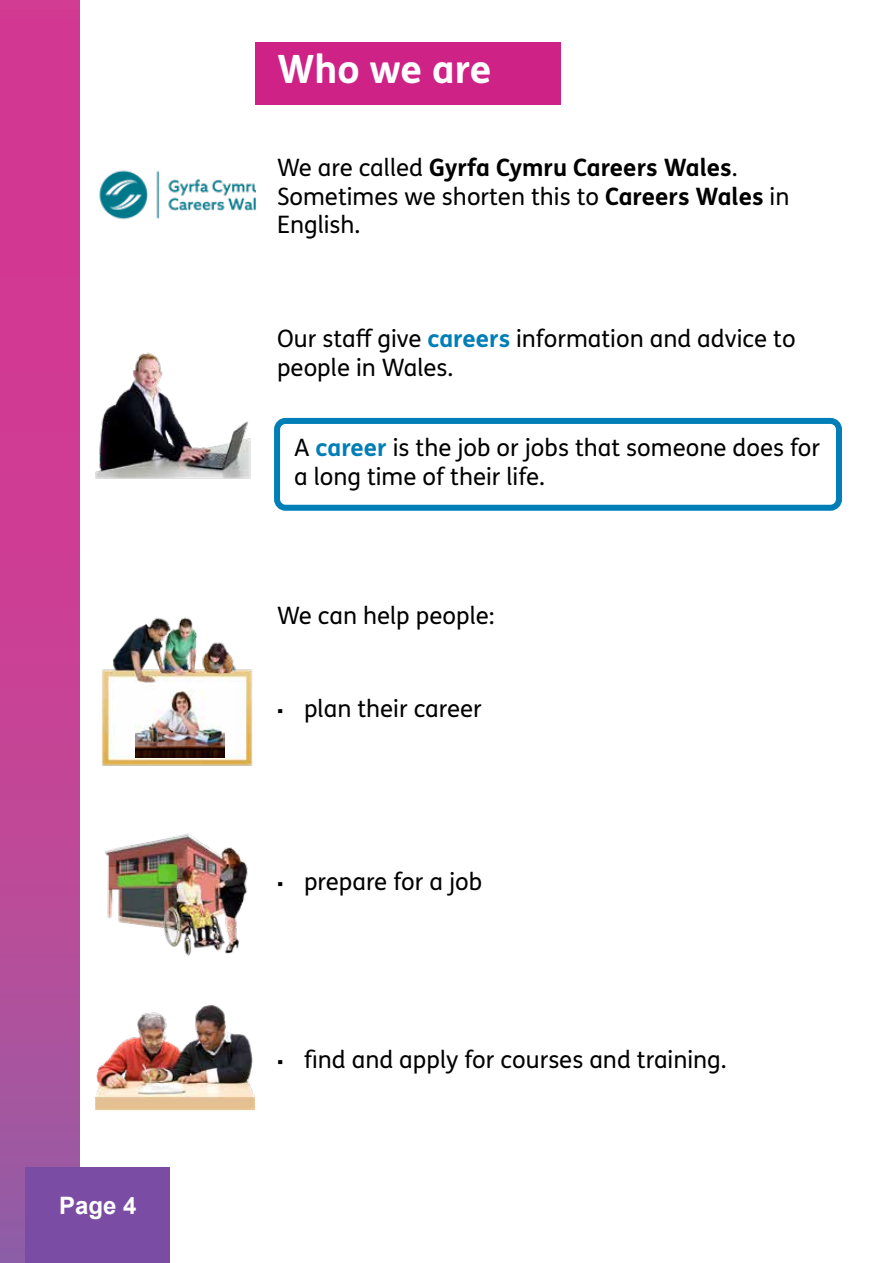
<style>
.page{position:relative;width:893px;height:1263px;background:#fff}
.page>*{position:absolute;margin:0;border:0;box-sizing:border-box;transform-origin:0 0}
.t1{font:700 39px "FS Me Pro";color:#fff}
.t2{font:24px/28.8px "FS Me Pro";color:#000}
.t3{font:700 24px "Arial";color:#fff}
.s1{font-weight:700}
.s2{font-weight:700;color:#007eb7}
.s3{font-family:"Verdana";font-size:18px}
</style>
<div class="page">
<svg style="left:0;top:0;width:80px;height:1263px;background:#c34296"></svg>
<div style="left:255px;top:43px;width:305px;height:62px;background:#ce2286"></div>
<img style="left:99px;top:170px;width:156px;height:50px">
<img style="left:95px;top:352px;width:156px;height:127px">
<img style="left:102px;top:617px;width:151px;height:149px">
<img style="left:105px;top:833px;width:143px;height:123px">
<div style="left:274px;top:418px;width:568px;height:93px;border:6px solid #007eb7;border-radius:9px"></div>
<img style="left:135px;top:691px;width:89px;height:67px">
<div style="left:26px;top:1167px;width:144px;height:96px;background:#7a4ca4"></div>
<img style="left:95px;top:1005px;width:160px;height:106px">
<p class="t3" style="left:59px;top:1188px;width:79px">Page 4</p>
<h2 class="t1" style="left:277px;top:39px;width:216px">Who we are</h2>
<p class="t2" style="left:277px;top:153px;width:514px">We are called <span class="s1">Gyrfa Cymru Careers Wales</span>.<br>Sometimes we shorten this to <span class="s1">Careers Wales</span> in<br>English.</p>
<p class="t2" style="left:277px;top:324px;width:520px">Our staff give <span class="s2">careers</span> information and advice to people in Wales.</p>
<p class="t2" style="left:294px;top:433px;width:528px">A <span class="s2">career</span> is the job or jobs that someone does for a long time of their life.</p>
<p class="t2" style="left:277px;top:601px;width:219px">We can help people:</p>
<p class="t2" style="left:277px;top:693px;width:206px"><span class="s3">▪</span> plan their career</p>
<p class="t2" style="left:277px;top:867px;width:207px"><span class="s3">▪</span> prepare for a job</p>
<p class="t2" style="left:277px;top:1044px;width:451px"><span class="s3">▪</span> find and apply for courses and training.</p>
</div>
